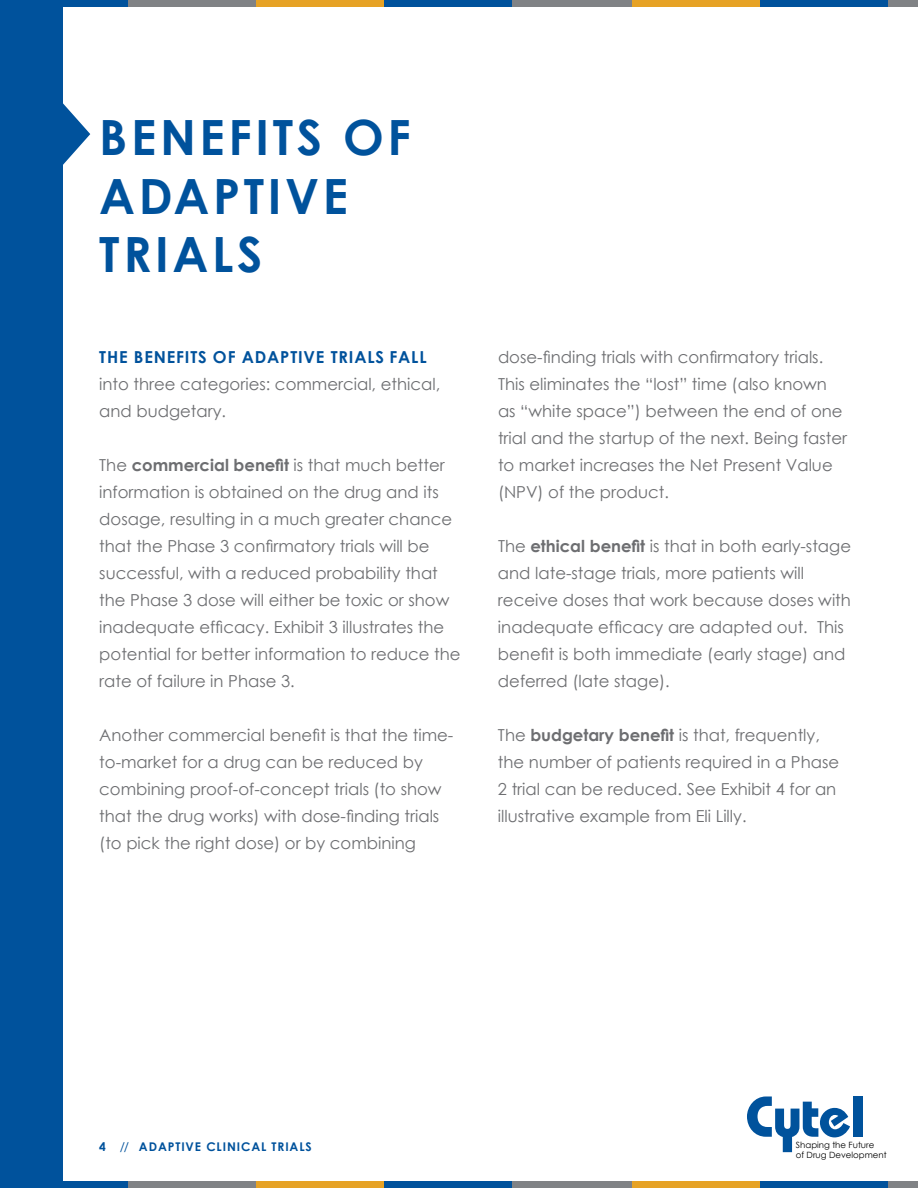
<style>
.page{position:relative;width:918px;height:1188px;background:#fff}
.page>*{position:absolute;margin:0;border:0;box-sizing:border-box;transform-origin:0 0}
.t1{font:700 48.6px/58.3px "Century Gothic";letter-spacing:.075em;color:#00529c}
.t2{font:16.5px/27px "Century Gothic";color:#6d6e71}
.t3{font:700 16.5px "Century Gothic";letter-spacing:.05em;color:#00529c}
.t4{font:700 12px "Century Gothic";letter-spacing:.075em;color:#00529c}
.t5{font:8.7px/10.4px "Century Gothic";color:#000}
.s1{font-weight:700}
.s2{font-weight:400}
</style>
<div class="page">
<div style="left:0;top:0;width:63px;height:1188px;background:#00529c"></div>
<div style="left:853px;top:1096px;width:9px;height:41px;background:#00529c"></div>
<svg style="left:747px;top:1096px;width:103px;height:56px"></svg>
<div style="left:0;top:1182px;width:128px;height:6px;background:#00529c"></div>
<div style="left:256px;top:1182px;width:128px;height:6px;background:#e6a225"></div>
<div style="left:632px;top:1182px;width:128px;height:6px;background:#e6a225"></div>
<div style="left:128px;top:1182px;width:128px;height:6px;background:#808285"></div>
<div style="left:504px;top:1182px;width:128px;height:6px;background:#808285"></div>
<div style="left:880px;top:1182px;width:38px;height:6px;background:#808285"></div>
<div style="left:384px;top:1182px;width:128px;height:6px;background:#00529c"></div>
<div style="left:760px;top:1182px;width:128px;height:6px;background:#00529c"></div>
<div style="left:0;top:0;width:128px;height:6px;background:#00529c"></div>
<div style="left:256px;top:0;width:128px;height:6px;background:#e6a225"></div>
<div style="left:632px;top:0;width:128px;height:6px;background:#e6a225"></div>
<div style="left:128px;top:0;width:128px;height:6px;background:#808285"></div>
<div style="left:504px;top:0;width:128px;height:6px;background:#808285"></div>
<div style="left:880px;top:0;width:38px;height:6px;background:#808285"></div>
<div style="left:384px;top:0;width:128px;height:6px;background:#00529c"></div>
<div style="left:760px;top:0;width:128px;height:6px;background:#00529c"></div>
<svg style="left:63px;top:103px;width:27px;height:62px"></svg>
<h1 class="t1" style="left:99px;top:106px;width:63px">BENE</h1>
<h1 class="t1" style="left:229px;top:106px;width:49px">FITS</h1>
<h1 class="t1" style="left:343px;top:106px;width:69px">OF</h1>
<h1 class="t1" style="left:99px;top:165px;width:70px">ADAPTIVE<br>TRIALS</h1>
<p class="t3" style="left:99px;top:345px;width:46px">THE BENE</p>
<p class="t3" style="left:176px;top:345px;width:17px">FITS</p>
<p class="t3" style="left:213px;top:345px;width:41px">OF ADAPTIVE</p>
<p class="t3" style="left:331px;top:345px;width:10px">TRIALS</p>
<p class="t3" style="left:389px;top:345px;width:19px">FALL</p>
<p class="t2" style="left:99px;top:371px;width:343px">into three categories: commercial, ethical, and budgetary.</p>
<p class="t2" style="left:99px;top:452px;width:363px">The <span class="s1">COMMERCIAL BENEFIT</span> is that much better information is obtained on the drug and its dosage, resulting in a much greater chance that the Phase 3 confirmatory trials will be successful, with a reduced probability that the Phase 3 dose will either be toxic or show inadequate efficacy. Exhibit 3 illustrates the potential for better information to reduce the rate of failure in Phase 3.</p>
<p class="t2" style="left:99px;top:722px;width:356px">Another commercial benefit is that the time&shy;to-market for a drug can be reduced by combining proof-of-concept trials (to show that the drug works) with dose-finding trials (to pick the right dose) or by combining</p>
<p class="t2" style="left:498px;top:344px;width:351px">dose-finding trials with confirmatory trials.<br>This eliminates the “lost” time (also known as “white space”) between the end of one trial and the startup of the next. Being faster to market increases the Net Present Value (NPV) of the product.</p>
<p class="t2" style="left:498px;top:533px;width:355px">The <span class="s1">ETHICAL BENEFIT</span> is that in both early-stage and late-stage trials, more patients will receive doses that work because doses with inadequate efficacy are adapted out. This benefit is both immediate (early stage) and deferred (late stage).</p>
<p class="t2" style="left:498px;top:722px;width:343px">The <span class="s1">BUDGETARY BENEFIT</span> is that, frequently, the number of patients required in a Phase 2 trial can be reduced. See Exhibit 4 for an illustrative example from Eli Lilly.</p>
<p class="t4" style="left:99px;top:1137px;width:214px">4 <span class="s2">//</span> ADAPTIVE CLINICAL TRIALS</p>
<p class="t5" style="left:796px;top:1139px;width:92px">Shaping the Future<br>of Drug Development</p>
</div>
